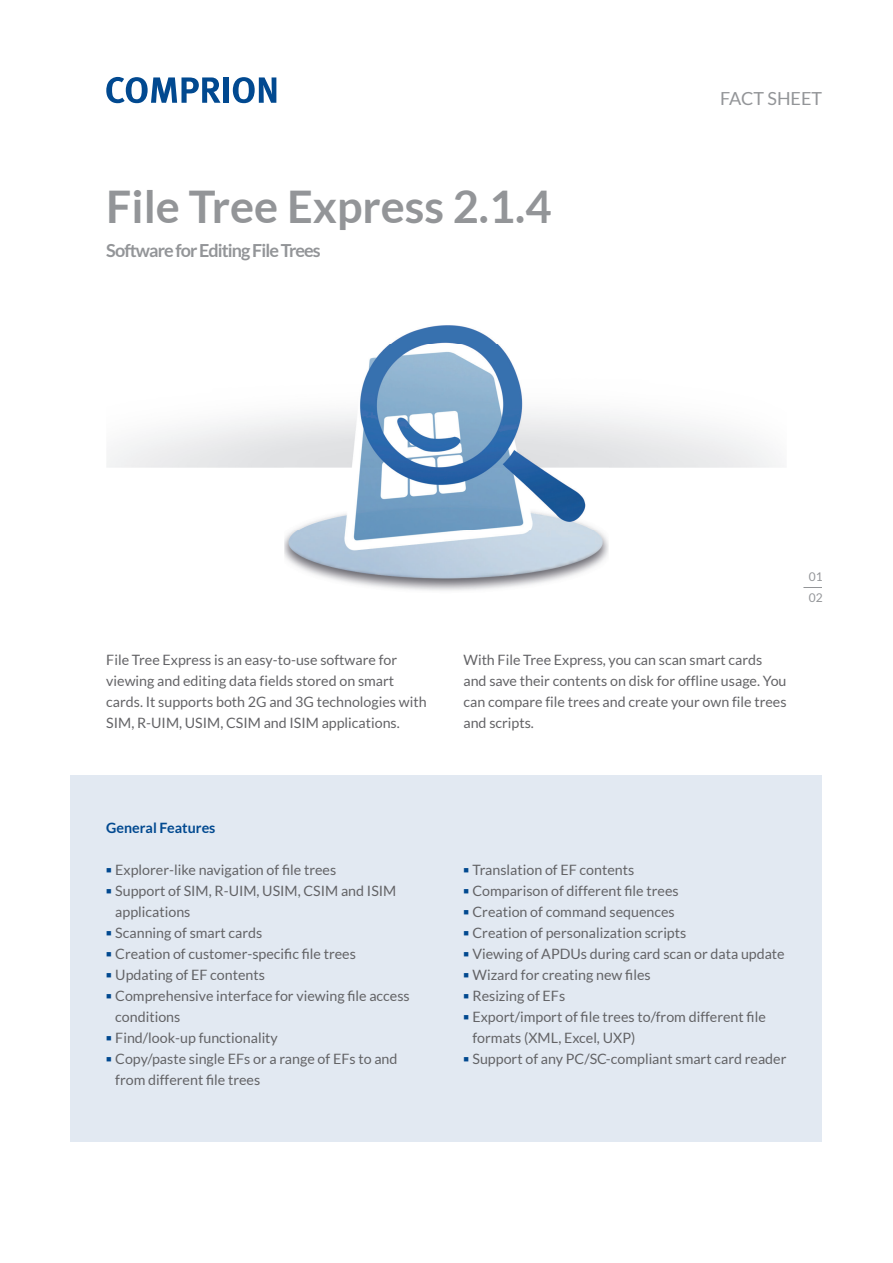
<style>
.page{position:relative;width:893px;height:1263px;background:#fff}
.page>*{position:absolute;margin:0;border:0;box-sizing:border-box;transform-origin:0 0}
.t1{font:700 45px "Lato";color:#939598}
.t2{font:700 18px "Lato";letter-spacing:-.05em;color:#939598}
.t3{font:18px "Lato";color:#939598}
.t4{font:14.25px/21px "Lato";color:#636366}
.t5{font:700 14.25px "Lato";color:#014990}
.t6{font:12px/21px "Lato";color:#939598}
.s1{color:#014990}
</style>
<div class="page">
<div style="left:71px;top:775px;width:751px;height:367px;background:#e2e9f2"></div>
<img style="left:285px;top:325px;width:323px;height:266px">
<svg style="left:106px;top:77px;width:114px;height:26px"></svg>
<div style="left:224px;top:77px;width:5px;height:26px;background:#014990"></div>
<svg style="left:233px;top:77px;width:43px;height:26px"></svg>
<svg style="left:803px;top:587px;width:19px;height:1px"></svg>
<h1 class="t1" style="left:106px;top:181px;width:447px">File Tree Express 2.1.4</h1>
<p class="t2" style="left:106px;top:240px;width:216px">Software for Editing File Trees</p>
<p class="t3" style="left:720px;top:88px;width:103px">FACT SHEET</p>
<p class="t6" style="left:809px;top:566px;width:15px">01<br>02</p>
<p class="t4" style="left:106px;top:649px;width:322px">File Tree Express is an easy-to-use software for viewing and editing data fields stored on smart cards. It supports both 2G and 3G technologies with SIM, R-UIM, USIM, CSIM and ISIM applications.</p>
<p class="t4" style="left:463px;top:649px;width:325px">With File Tree Express, you can scan smart cards and save their contents on disk for offline usage. You can compare file trees and create your own file trees and scripts.</p>
<p class="t5" style="left:106px;top:819px;width:111px">General Features</p>
<p class="t4" style="left:106px;top:859px;width:231px"><span class="s1">■</span> Explorer-like navigation of file trees</p>
<p class="t4" style="left:115px;top:880px;width:283px;text-indent:-9px"><span class="s1">■</span> Support of SIM, R-UIM, USIM, CSIM and ISIM applications</p>
<p class="t4" style="left:106px;top:922px;width:158px"><span class="s1">■</span> Scanning of smart cards</p>
<p class="t4" style="left:106px;top:943px;width:251px"><span class="s1">■</span> Creation of customer-specific file trees</p>
<p class="t4" style="left:106px;top:964px;width:160px"><span class="s1">■</span> Updating of EF contents</p>
<p class="t4" style="left:115px;top:985px;width:296px;text-indent:-9px"><span class="s1">■</span> Comprehensive interface for viewing file access conditions</p>
<p class="t4" style="left:106px;top:1027px;width:173px"><span class="s1">■</span> Find/look-up functionality</p>
<p class="t4" style="left:115px;top:1048px;width:284px;text-indent:-9px"><span class="s1">■</span> Copy/paste single EFs or a range of EFs to and from different file trees</p>
<p class="t4" style="left:463px;top:859px;width:172px"><span class="s1">■</span> Translation of EF contents</p>
<p class="t4" style="left:463px;top:880px;width:217px"><span class="s1">■</span> Comparison of different file trees</p>
<p class="t4" style="left:463px;top:901px;width:213px"><span class="s1">■</span> Creation of command sequences</p>
<p class="t4" style="left:463px;top:922px;width:224px"><span class="s1">■</span> Creation of personalization scripts</p>
<p class="t4" style="left:463px;top:943px;width:323px"><span class="s1">■</span> Viewing of APDUs during card scan or data update</p>
<p class="t4" style="left:463px;top:964px;width:189px"><span class="s1">■</span> Wizard for creating new files</p>
<p class="t4" style="left:463px;top:985px;width:103px"><span class="s1">■</span> Resizing of EFs</p>
<p class="t4" style="left:472px;top:1006px;width:295px;text-indent:-9px"><span class="s1">■</span> Export/import of file trees to/from different file formats (XML, Excel, UXP)</p>
<p class="t4" style="left:463px;top:1048px;width:324px"><span class="s1">■</span> Support of any PC/SC-compliant smart card reader</p>
</div>
